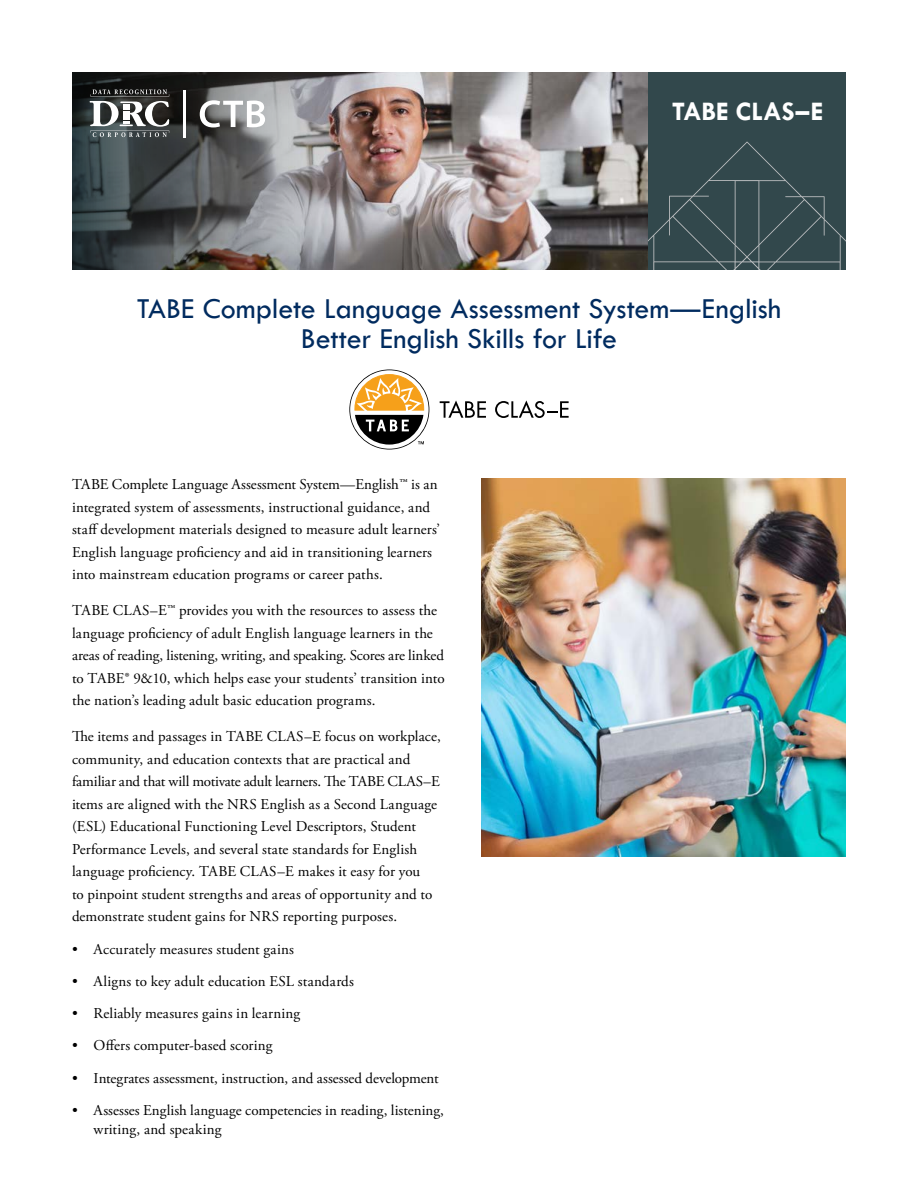
<style>
.page{position:relative;width:918px;height:1188px;background:#fff}
.page>*{position:absolute;margin:0;border:0;box-sizing:border-box;transform-origin:0 0}
.t1{font:30px/30px "Tw Cen";letter-spacing:-.005em;color:#002b5f;text-align:center}
.t2{font:700 27px "Tw Cen";color:#fff}
.t3{font:15px/22.5px "Adobe Garamond Pro";letter-spacing:.005em;color:#000}
</style>
<div class="page">
<img style="left:465px;top:72px;width:183px;height:198px">
<div style="left:648px;top:72px;width:198px;height:198px;background:#32484c"></div>
<svg style="left:648px;top:142px;width:198px;height:128px"></svg>
<img style="left:482px;top:478px;width:364px;height:378px">
<img style="left:72px;top:72px;width:393px;height:198px">
<svg style="left:200px;top:100px;width:65px;height:27px"></svg>
<svg style="left:90px;top:89px;width:79px;height:48px"></svg>
<hr style="left:184px;top:90px;width:2px;height:47px;background:#fff">
<svg style="left:349px;top:369px;width:80px;height:81px"></svg>
<svg style="left:440px;top:400px;width:46px;height:18px"></svg>
<svg style="left:495px;top:400px;width:74px;height:18px"></svg>
<h2 class="t2" style="left:672px;top:95px;width:153px">TABE CLAS–E</h2>
<h1 class="t1" style="left:137px;top:294px;width:646px">TABE Complete Language Assessment System—English<br>Better English Skills for Life</h1>
<p class="t3" style="left:72px;top:474px;width:370px">TABE Complete Language Assessment System—English™ is an integrated system of assessments, instructional guidance, and staff development materials designed to measure adult learners’ English language proficiency and aid in transitioning learners into mainstream education programs or career paths.</p>
<p class="t3" style="left:72px;top:600px;width:374px">TABE CLAS–E™ provides you with the resources to assess the language proficiency of adult English language learners in the areas of reading, listening, writing, and speaking. Scores are linked to TABE® 9&amp;10, which helps ease your students’ transition into the nation’s leading adult basic education programs.</p>
<p class="t3" style="left:72px;top:726px;width:371px">The items and passages in TABE CLAS–E focus on workplace, community, and education contexts that are practical and familiar and that will motivate adult learners. The TABE CLAS–E items are aligned with the NRS English as a Second Language (ESL) Educational Functioning Level Descriptors, Student Performance Levels, and several state standards for English language proficiency. TABE CLAS–E makes it easy for you<br>to pinpoint student strengths and areas of opportunity and to demonstrate student gains for NRS reporting purposes.</p>
<p class="t3" style="left:72px;top:938px;width:224px">• Accurately measures student gains</p>
<p class="t3" style="left:72px;top:970px;width:284px">• Aligns to key adult education ESL standards</p>
<p class="t3" style="left:72px;top:1003px;width:230px">• Reliably measures gains in learning</p>
<p class="t3" style="left:72px;top:1035px;width:202px">• Offers computer-based scoring</p>
<p class="t3" style="left:72px;top:1067px;width:368px">• Integrates assessment, instruction, and assessed development</p>
<p class="t3" style="left:94px;top:1101px;width:352px;line-height:18.8px;text-indent:-22px">• Assesses English language competencies in reading, listening, writing, and speaking</p>
</div>
